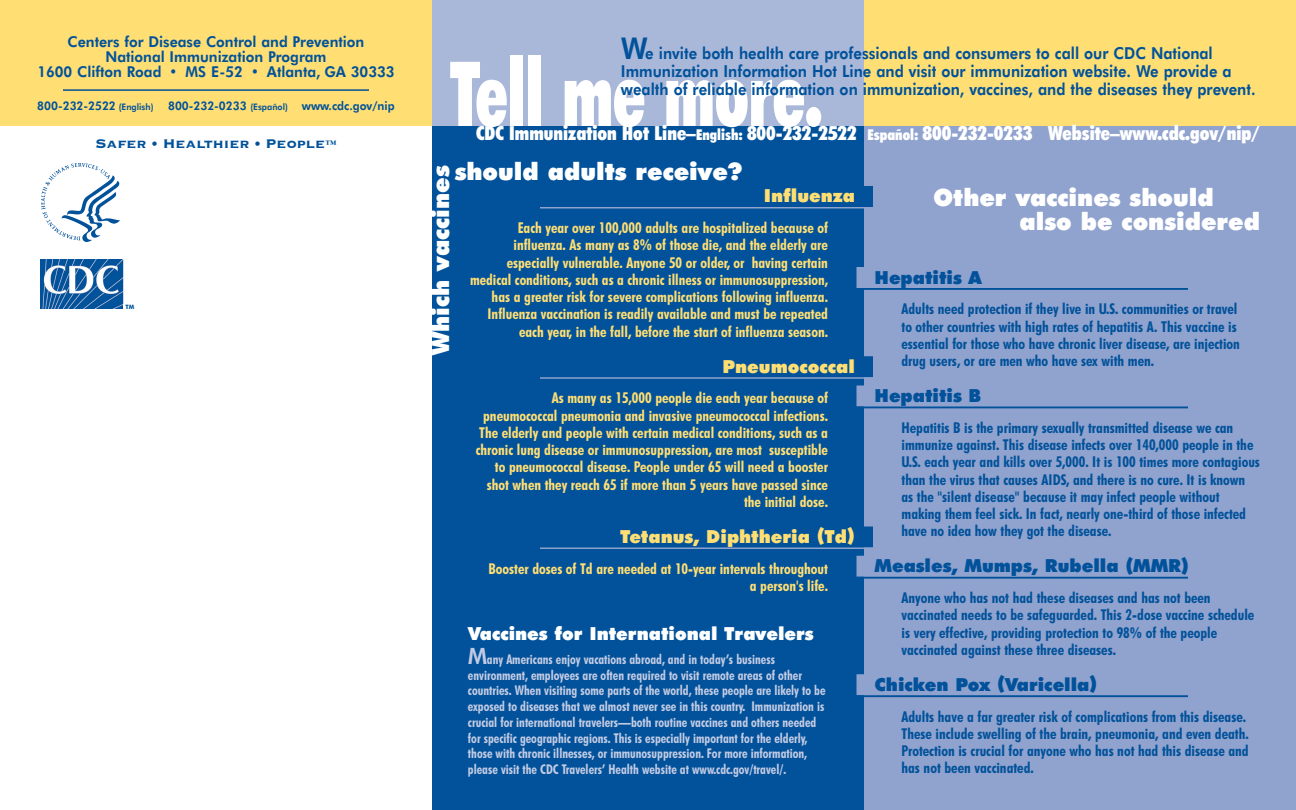
<style>
.page{position:relative;width:1296px;height:810px;background:#fff}
.page>*{position:absolute;margin:0;border:0;box-sizing:border-box;transform-origin:0 0}
.t1{font:900 condensed 90px "Futura BT";color:#fff;scale:.76 1}
.t2{font:900 24px/24px "Futura BT";color:#fff}
.t3{font:900 condensed 19.5px "Futura BT";color:#fff}
.t4{font:900 18px "Futura BT";color:#01529a}
.t5{font:900 18px "Futura BT";color:#ffde74}
.t6{font:900 18px "Futura BT";color:#fff}
.t7{font:800 16.5px/18px "Futura BT";color:#01529a;scale:.9 1}
.t8{font:16.5px "Copperplate Thirty Three BC";color:#01529a}
.t9{font:700 condensed 15px/17.2px "Futura BT";color:#01529a}
.t10{font:700 condensed 15px/17.2px "Futura BT";color:#ffde74;text-align:right}
.t11{font:800 15px/15px "Futura BT";color:#01529a;text-align:center;scale:.95 1}
.t12{font:700 condensed 13.5px/15.8px "Futura BT";color:#c3cbe4;scale:.95 1}
.t13{font:800 12px "Futura BT";color:#01529a;scale:.94 1}
.t14{font:700 6px "Futura BT";color:#01529a}
.s1{font-size:9px}
.s2{font-size:14.25px}
.s3{font-size:30px}
.s4{font-size:15px}
.s5{font-weight:800;font-stretch:normal;font-size:22.5px}
</style>
<div class="page">
<div style="left:0;top:0;width:432px;height:126px;background:#ffde74"></div>
<div style="left:432px;top:126px;width:432px;height:684px;background:#01529a"></div>
<div style="left:864px;top:124px;width:432px;height:686px;background:#90a2ce"></div>
<div style="left:432px;top:0;width:432px;height:126px;background:#a9b7d9"></div>
<div style="left:864px;top:0;width:432px;height:126px;background:#ffde74"></div>
<div style="left:774px;top:186px;width:99px;height:21px;background:#01529a"></div>
<hr style="left:540px;top:207px;width:351px;height:1px;background:#90a2ce">
<div style="left:774px;top:356px;width:99px;height:21px;background:#01529a"></div>
<hr style="left:540px;top:377px;width:351px;height:2px;background:#90a2ce">
<div style="left:774px;top:526px;width:99px;height:21px;background:#01529a"></div>
<hr style="left:540px;top:547px;width:351px;height:2px;background:#90a2ce">
<div style="left:856px;top:267px;width:98px;height:21px;background:#90a2ce"></div>
<hr style="left:838px;top:288px;width:350px;height:2px;background:#01529a">
<div style="left:856px;top:386px;width:98px;height:20px;background:#90a2ce"></div>
<hr style="left:838px;top:406px;width:350px;height:2px;background:#01529a">
<div style="left:856px;top:556px;width:98px;height:21px;background:#90a2ce"></div>
<hr style="left:838px;top:577px;width:350px;height:2px;background:#01529a">
<div style="left:856px;top:674px;width:98px;height:21px;background:#90a2ce"></div>
<hr style="left:838px;top:695px;width:350px;height:2px;background:#01529a">
<hr style="left:63px;top:89px;width:306px;height:2px;background:#01529a">
<img style="left:41px;top:163px;width:78px;height:78px">
<img style="left:40px;top:259px;width:84px;height:50px">
<div style="left:123px;top:304px;width:11px;height:8px;background:#fff"></div>
<p class="t11" style="left:37px;top:36px;width:377px">Centers for Disease Control and Prevention<br>National Immunization Program<br>1600 Clifton Road • MS E-52 • Atlanta, GA 30333</p>
<p class="t13" style="left:37px;top:101px;width:382px">800-232-2522 <span class="s1">(English)</span> 800-232-0233 <span class="s1">(Español)</span> www.cdc.gov/nip</p>
<p class="t8" style="left:95px;top:133px;width:243px">Safer • Healthier • People<span class="s2">™</span></p>
<p class="t14" style="left:126px;top:304px;width:10px">TM</p>
<p class="t7" style="left:621px;top:45px;width:707px"><span class="s3">W</span>e invite both health care professionals and consumers to call our CDC National<br>Immunization Information Hot Line and visit our immunization website. We provide a wealth of reliable information on immunization, vaccines, and the diseases they prevent.</p>
<h3 class="t3" style="left:476px;top:125px;width:785px">CDC Immunization Hot Line–<span class="s4">English:</span> 800-232-2522 <span class="s4">Español:</span> 800-232-0233 Website–www.cdc.gov/nip/</h3>
<h1 class="t1" style="left:450px;top:55px;width:491px">Tell me more.</h1>
<h2 class="t2" style="left:431px;top:355px;width:191px;rotate:-90deg">Which vaccines</h2>
<h2 class="t2" style="left:455px;top:162px;width:289px">should adults receive?</h2>
<p class="t5" style="left:764px;top:189px;width:93px">Influenza</p>
<p class="t10" style="left:470px;top:221px;width:359px">Each year over 100,000 adults are hospitalized because of influenza. As many as 8% of those die, and the elderly are especially vulnerable. Anyone 50 or older, or having certain medical conditions, such as a chronic illness or immunosuppression, has a greater risk for severe complications following influenza.<br>Influenza vaccination is readily available and must be repeated each year, in the fall, before the start of influenza season.</p>
<p class="t5" style="left:722px;top:359px;width:134px">Pneumococcal</p>
<p class="t10" style="left:476px;top:391px;width:354px">As many as 15,000 people die each year because of pneumococcal pneumonia and invasive pneumococcal infections.<br>The elderly and people with certain medical conditions, such as a chronic lung disease or immunosuppression, are most susceptible to pneumococcal disease. People under 65 will need a booster shot when they reach 65 if more than 5 years have passed since the initial dose.</p>
<p class="t5" style="left:620px;top:529px;width:236px">Tetanus, Diphtheria (Td)</p>
<p class="t10" style="left:489px;top:561px;width:341px">Booster doses of Td are needed at 10-year intervals throughout a person's life.</p>
<p class="t6" style="left:468px;top:626px;width:347px">Vaccines for International Travelers</p>
<p class="t12" style="left:468px;top:652px;width:378px"><span class="s5">M</span>any Americans enjoy vacations abroad, and in today’s business environment, employees are often required to visit remote areas of other countries. When visiting some parts of the world, these people are likely to be exposed to diseases that we almost never see in this country. Immunization is crucial for international travelers—both routine vaccines and others needed for specific geographic regions. This is especially important for the elderly, those with chronic illnesses, or immunosuppression. For more information, please visit the CDC Travelers’ Health website at www.cdc.gov/travel/.</p>
<h2 class="t2" style="left:1019px;top:187px;width:242px;text-indent:-86px">Other vaccines should also be considered</h2>
<p class="t4" style="left:875px;top:270px;width:109px">Hepatitis A</p>
<p class="t9" style="left:902px;top:302px;width:340px">Adults need protection if they live in U.S. communities or travel to other countries with high rates of hepatitis A. This vaccine is essential for those who have chronic liver disease, are injection drug users, or are men who have sex with men.</p>
<p class="t4" style="left:875px;top:388px;width:108px">Hepatitis B</p>
<p class="t9" style="left:902px;top:420px;width:360px">Hepatitis B is the primary sexually transmitted disease we can immunize against. This disease infects over 140,000 people in the U.S. each year and kills over 5,000. It is 100 times more contagious than the virus that causes AIDS, and there is no cure. It is known as the "silent disease" because it may infect people without making them feel sick. In fact, nearly one-third of those infected have no idea how they got the disease.</p>
<p class="t4" style="left:875px;top:559px;width:316px">Measles, Mumps, Rubella (MMR)</p>
<p class="t9" style="left:902px;top:590px;width:354px">Anyone who has not had these diseases and has not been vaccinated needs to be safeguarded. This 2-dose vaccine schedule is very effective, providing protection to 98% of the people vaccinated against these three diseases.</p>
<p class="t4" style="left:875px;top:677px;width:224px">Chicken Pox (Varicella)</p>
<p class="t9" style="left:902px;top:709px;width:349px">Adults have a far greater risk of complications from this disease.<br>These include swelling of the brain, pneumonia, and even death.<br>Protection is crucial for anyone who has not had this disease and has not been vaccinated.</p>
</div>
